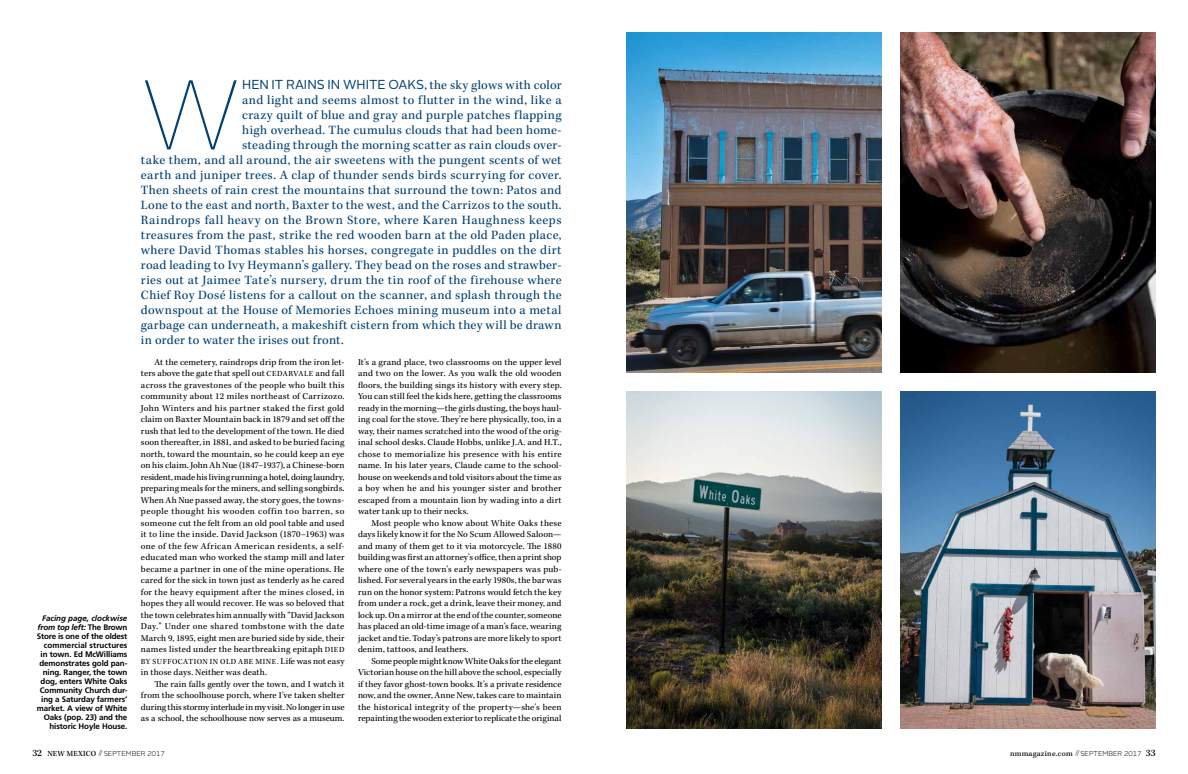
<style>
.page{position:relative;width:1188px;height:774px;background:#fff}
.page>*{position:absolute;margin:0;border:0;box-sizing:border-box;transform-origin:0 0}
.t1{font:100 98.7px "Alright Test";color:#004071}
.t2{font:13px "Kepler Std";letter-spacing:.025em;color:#004071}
.t3{font:13px "Alright Test";color:#004071}
.t4{font:9.2px/11.5px "Kepler Std";letter-spacing:.005em;color:#000;text-align:justify}
.t5{font:700 8px/9px "Frutiger";letter-spacing:-.01em;color:#000;text-align:right}
.t6{font:8px "Kepler Std";letter-spacing:.055em;color:#000}
.t7{font:500 8px "Kepler Std";letter-spacing:.03em;color:#000}
.t8{font:300 7px "Alright Test";color:#000}
.s1{font-style:italic}
.s2{font-family:"Kepler Std"}
.s3{font-size:8px}
.s4{font-size:9.2px}
.s5{font-family:"Kepler Std";font-weight:500;font-size:10px}
.s6{font-family:"Kepler Std";font-weight:500;font-size:8px}
.s7{font-family:"Kepler Std";font-weight:500}
.s8{font-size:7px}
.s9{font-family:"Alright Test";font-weight:300;font-size:7px}
.s10{font-size:10px}
</style>
<div class="page">
<img style="left:900px;top:32px;width:256px;height:341px">
<img style="left:900px;top:391px;width:256px;height:338px">
<img style="left:626px;top:32px;width:256px;height:341px">
<img style="left:626px;top:391px;width:256px;height:338px">
<p class="t5" style="left:37px;top:613px;width:92px"><span class="s1">Facing page, clockwise from top left:</span> The Brown<br>Store is one of the oldest commercial structures in town. Ed McWilliams demonstrates gold pan&shy;ning. Ranger, the town dog, enters White Oaks<br>Community Church dur&shy;ing a Saturday farmers’ market. A view of White<br>Oaks (pop. 23) and the historic Hoyle House.</p>
<h1 class="t1" style="left:141px;top:48px;width:101px">W</h1>
<h2 class="t3" style="left:242px;top:76px;width:321px">HEN IT RAINS IN WHITE OAKS<span class="s2">, the sky glows with color</span></h2>
<h2 class="t2" style="left:242px;top:93px;width:321px">and light and seems almost to flutter in the wind, like a</h2>
<h2 class="t2" style="left:242px;top:108px;width:321px">crazy quilt of blue and gray and purple patches flapping</h2>
<h2 class="t2" style="left:242px;top:123px;width:321px">high overhead. The cumulus clouds that had been home-</h2>
<h2 class="t2" style="left:242px;top:138px;width:321px">steading through the morning scatter as rain clouds over-</h2>
<h2 class="t2" style="left:141px;top:153px;width:422px">take them, and all around, the air sweetens with the pungent scents of wet</h2>
<h2 class="t2" style="left:141px;top:168px;width:422px">earth and juniper trees. A clap of thunder sends birds scurrying for cover.</h2>
<h2 class="t2" style="left:141px;top:183px;width:422px">Then sheets of rain crest the mountains that surround the town: Patos and</h2>
<h2 class="t2" style="left:141px;top:198px;width:422px">Lone to the east and north, Baxter to the west, and the Carrizos to the south.</h2>
<h2 class="t2" style="left:141px;top:213px;width:422px">Raindrops fall heavy on the Brown Store, where Karen Haughness keeps</h2>
<h2 class="t2" style="left:141px;top:228px;width:422px">treasures from the past, strike the red wooden barn at the old Paden place,</h2>
<h2 class="t2" style="left:141px;top:243px;width:422px">where David Thomas stables his horses, congregate in puddles on the dirt</h2>
<h2 class="t2" style="left:141px;top:258px;width:422px">road leading to Ivy Heymann’s gallery. They bead on the roses and strawber-</h2>
<h2 class="t2" style="left:141px;top:273px;width:422px">ries out at Jaimee Tate’s nursery, drum the tin roof of the firehouse where</h2>
<h2 class="t2" style="left:141px;top:288px;width:422px">Chief Roy Dosé listens for a callout on the scanner, and splash through the</h2>
<h2 class="t2" style="left:141px;top:303px;width:422px">downspout at the House of Memories Echoes mining museum into a metal</h2>
<h2 class="t2" style="left:141px;top:318px;width:422px">garbage can underneath, a makeshift cistern from which they will be drawn</h2>
<h2 class="t2" style="left:141px;top:333px;width:204px">in order to water the irises out front.</h2>
<p class="t4" style="left:141px;top:357px;width:205px;text-indent:14px">At the cemetery, raindrops drip from the iron let&shy;ters above the gate that spell out <span class="s3">CEDARVALE</span> and fall across the gravestones of the people who built this community about 12 miles northeast of Carrizozo.<br>John Winters and his partner staked the first gold claim on Baxter Mountain back in 1879 and set off the rush that led to the development of the town. He died soon thereafter, in 1881, and asked to be buried facing north, toward the mountain, so he could keep an eye on his claim. John Ah Nue (1847–1937), a Chinese-born resident, made his living running a hotel, doing laundry, preparing meals for the miners, and selling songbirds.<br>When Ah Nue passed away, the story goes, the towns&shy;people thought his wooden coffin too barren, so someone cut the felt from an old pool table and used it to line the inside. David Jackson (1870–1963) was one of the few African American residents, a self&shy;educated man who worked the stamp mill and later became a partner in one of the mine operations. He cared for the sick in town just as tenderly as he cared for the heavy equipment after the mines closed, in hopes they all would recover. He was so beloved that the town celebrates him annually with “David Jackson Day.” Under one shared tombstone with the date March 9, 1895, eight men are buried side by side, their names listed under the heartbreaking epitaph <span class="s3">DIED</span></p>
<p class="t6" style="left:141px;top:657px;width:205px">BY SUFFOCATION IN OLD ABE MINE. <span class="s4">Life was not easy</span></p>
<p class="t4" style="left:141px;top:667px;width:128px">in those days. Neither was death.</p>
<p class="t4" style="left:154px;top:679px;width:192px">The rain falls gently over the town, and I watch it</p>
<p class="t4" style="left:141px;top:690px;width:205px">from the schoolhouse porch, where I’ve taken shelter</p>
<p class="t4" style="left:141px;top:702px;width:205px">during this stormy interlude in my visit. No longer in use</p>
<p class="t4" style="left:141px;top:713px;width:205px">as a school, the schoolhouse now serves as a museum.</p>
<p class="t4" style="left:358px;top:357px;width:205px">It’s a grand place, two classrooms on the upper level and two on the lower. As you walk the old wooden floors, the building sings its history with every step.<br>You can still feel the kids here, getting the classrooms ready in the morning—the girls dusting, the boys haul&shy;ing coal for the stove. They’re here physically, too, in a way, their names scratched into the wood of the orig&shy;inal school desks. Claude Hobbs, unlike J.A. and H.T., chose to memorialize his presence with his entire name. In his later years, Claude came to the school&shy;house on weekends and told visitors about the time as a boy when he and his younger sister and brother escaped from a mountain lion by wading into a dirt water tank up to their necks.</p>
<p class="t4" style="left:358px;top:518px;width:205px;text-indent:13px">Most people who know about White Oaks these days likely know it for the No Scum Allowed Saloon— and many of them get to it via motorcycle. The 1880 building was first an attorney’s office, then a print shop where one of the town’s early newspapers was pub&shy;lished. For several years in the early 1980s, the bar was run on the honor system: Patrons would fetch the key from under a rock, get a drink, leave their money, and lock up. On a mirror at the end of the counter, someone has placed an old-time image of a man’s face, wearing jacket and tie. Today’s patrons are more likely to sport denim, tattoos, and leathers.</p>
<p class="t4" style="left:358px;top:656px;width:205px;text-indent:13px">Some people might know White Oaks for the elegant Victorian house on the hill above the school, especially if they favor ghost-town books. It’s a private residence now, and the owner, Anne New, takes care to maintain the historical integrity of the property—she’s been repainting the wooden exterior to replicate the original</p>
<p class="t8" style="left:32px;top:749px;width:134px"><span class="s5">32</span> <span class="s6">NEW MEXICO</span> <span class="s7">//</span>SEPTEMBER 2017</p>
<p class="t7" style="left:1010px;top:749px;width:147px">nmmagazine.com <span class="s8">//</span><span class="s9">SEPTEMBER 2017</span> <span class="s10">33</span></p>
</div>
